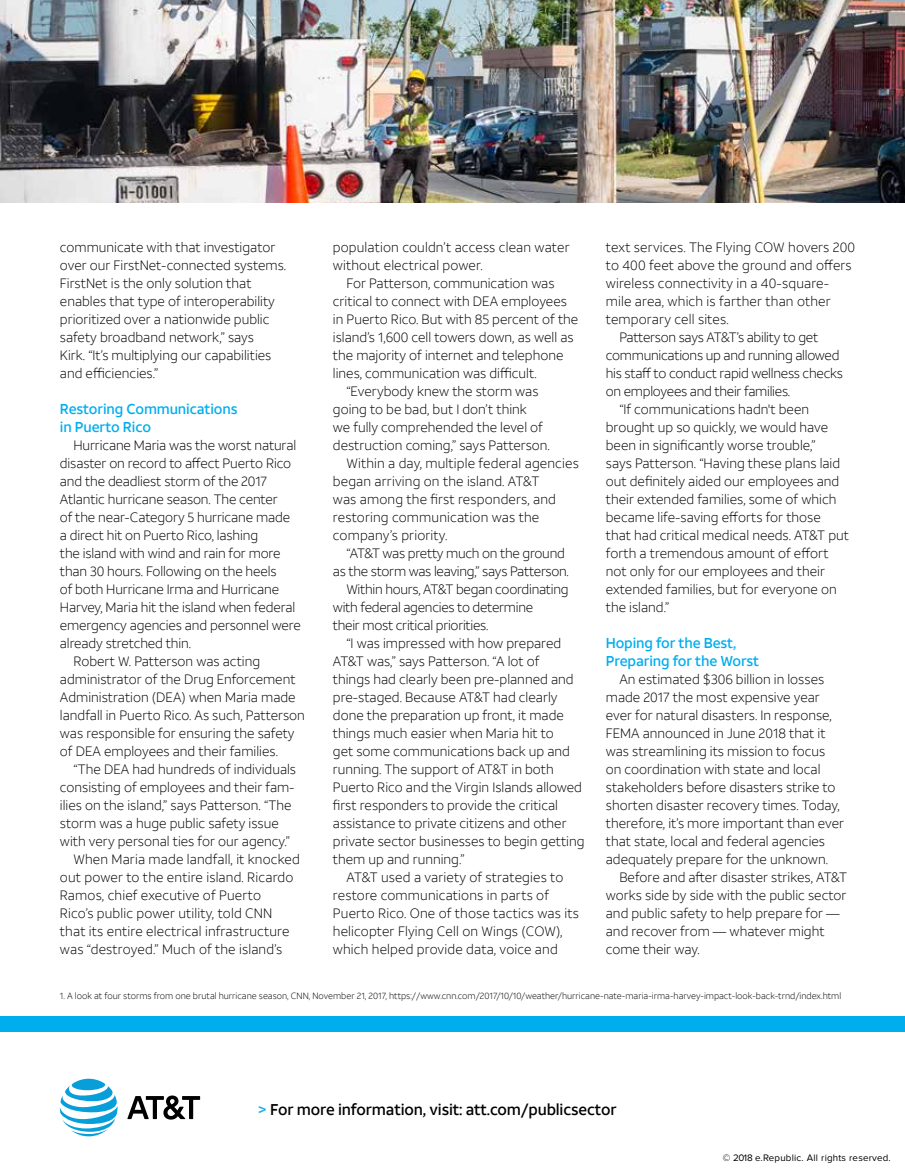
<style>
.page{position:relative;width:905px;height:1175px;background:#fff}
.page>*{position:absolute;margin:0;border:0;box-sizing:border-box;transform-origin:0 0}
.t1{font:500 15.6px "ATT Aleck Sans";letter-spacing:-.01em;color:#000}
.t2{font:500 14.25px/18px "ATT Aleck Sans";letter-spacing:-.01em;color:#00aeef}
.t3{font:300 13.5px/18px "ATT Aleck Sans";color:#000}
.t4{font:300 13.5px "ATT Aleck Sans";letter-spacing:-.02em;color:#000}
.t5{font:9.75px "Proxima Nova";letter-spacing:.02em;color:#000}
.t6{font:300 9px "ATT Aleck Sans";color:#000}
.s1{color:#19aee5}
</style>
<div class="page">
<img style="left:0;top:0;width:904px;height:202px">
<svg style="left:127px;top:1095px;width:73px;height:24px"></svg>
<svg style="left:60px;top:1078px;width:57px;height:58px"></svg>
<div style="left:0;top:1016px;width:904px;height:15px;background:#00aeef"></div>
<p class="t3" style="left:606px;top:238px;width:251px">text services. The Flying COW hovers 200</p>
<p class="t3" style="left:606px;top:256px;width:247px">to 400 feet above the ground and offers</p>
<p class="t3" style="left:606px;top:274px;width:225px">wireless connectivity in a 40-square-</p>
<p class="t3" style="left:606px;top:292px;width:226px">mile area, which is farther than other</p>
<p class="t3" style="left:606px;top:310px;width:124px">temporary cell sites.</p>
<p class="t4" style="left:619px;top:329px;width:200px">Patterson says AT&amp;T’s ability to get</p>
<p class="t4" style="left:606px;top:347px;width:235px">communications up and running allowed</p>
<p class="t4" style="left:606px;top:365px;width:239px">his staff to conduct rapid wellness checks</p>
<p class="t4" style="left:606px;top:383px;width:186px">on employees and their families.</p>
<p class="t3" style="left:619px;top:400px;width:191px">“If communications hadn't been</p>
<p class="t3" style="left:606px;top:418px;width:224px">brought up so quickly, we would have</p>
<p class="t3" style="left:606px;top:436px;width:211px">been in significantly worse trouble,”</p>
<p class="t3" style="left:606px;top:454px;width:236px">says Patterson. “Having these plans laid</p>
<p class="t3" style="left:606px;top:472px;width:235px">out definitely aided our employees and</p>
<p class="t3" style="left:606px;top:490px;width:232px">their extended families, some of which</p>
<p class="t3" style="left:606px;top:508px;width:216px">became life-saving efforts for those</p>
<p class="t3" style="left:606px;top:526px;width:245px">that had critical medical needs. AT&amp;T put</p>
<p class="t3" style="left:606px;top:544px;width:224px">forth a tremendous amount of effort</p>
<p class="t3" style="left:606px;top:562px;width:221px">not only for our employees and their</p>
<p class="t3" style="left:606px;top:580px;width:232px">extended families, but for everyone on</p>
<p class="t3" style="left:606px;top:598px;width:65px">the island.”</p>
<p class="t2" style="left:606px;top:634px;width:155px">Hoping for the Best,<br>Preparing for the Worst</p>
<p class="t3" style="left:606px;top:670px;width:240px;text-indent:14px">An estimated $306 billion in losses made 2017 the most expensive year ever for natural disasters. In response, FEMA announced in June 2018 that it was streamlining its mission to focus on coordination with state and local stakeholders before disasters strike to shorten disaster recovery times. Today, therefore, it’s more important than ever that state, local and federal agencies adequately prepare for the unknown.</p>
<p class="t3" style="left:606px;top:868px;width:243px;text-indent:14px">Before and after disaster strikes, AT&amp;T works side by side with the public sector and public safety to help prepare for — and recover from — whatever might come their way.</p>
<p class="t6" style="left:60px;top:990px;width:782px">1. A look at four storms from one brutal hurricane season, CNN, November 21, 2017, https://www.cnn.com/2017/10/10/weather/hurricane-nate-maria-irma-harvey-impact-look-back-trnd/index.html</p>
<p class="t3" style="left:333px;top:238px;width:238px">population couldn’t access clean water without electrical power.</p>
<p class="t3" style="left:346px;top:274px;width:210px">For Patterson, communication was</p>
<p class="t3" style="left:333px;top:292px;width:235px">critical to connect with DEA employees</p>
<p class="t3" style="left:333px;top:310px;width:247px">in Puerto Rico. But with 85 percent of the</p>
<p class="t3" style="left:333px;top:328px;width:242px">island’s 1,600 cell towers down, as well as</p>
<p class="t3" style="left:333px;top:346px;width:232px">the majority of internet and telephone</p>
<p class="t3" style="left:333px;top:364px;width:205px">lines, communication was difficult.</p>
<p class="t3" style="left:346px;top:382px;width:194px">“Everybody knew the storm was</p>
<p class="t3" style="left:333px;top:400px;width:195px">going to be bad, but I don’t think</p>
<p class="t3" style="left:333px;top:418px;width:211px">we fully comprehended the level of</p>
<p class="t3" style="left:333px;top:436px;width:218px">destruction coming,” says Patterson.</p>
<p class="t3" style="left:346px;top:454px;width:234px">Within a day, multiple federal agencies</p>
<p class="t3" style="left:333px;top:472px;width:208px">began arriving on the island. AT&amp;T</p>
<p class="t3" style="left:333px;top:490px;width:224px">was among the first responders, and</p>
<p class="t3" style="left:333px;top:508px;width:208px">restoring communication was the</p>
<p class="t3" style="left:333px;top:526px;width:116px">company’s priority.</p>
<p class="t4" style="left:346px;top:545px;width:220px">“AT&amp;T was pretty much on the ground</p>
<p class="t4" style="left:333px;top:563px;width:237px">as the storm was leaving,” says Patterson.</p>
<p class="t4" style="left:346px;top:581px;width:224px">Within hours, AT&amp;T began coordinating</p>
<p class="t4" style="left:333px;top:599px;width:202px">with federal agencies to determine</p>
<p class="t4" style="left:333px;top:617px;width:157px">their most critical priorities.</p>
<p class="t3" style="left:346px;top:634px;width:216px">“I was impressed with how prepared</p>
<p class="t3" style="left:333px;top:652px;width:208px">AT&amp;T was,” says Patterson. “A lot of</p>
<p class="t3" style="left:333px;top:670px;width:242px">things had clearly been pre-planned and</p>
<p class="t3" style="left:333px;top:688px;width:226px">pre-staged. Because AT&amp;T had clearly</p>
<p class="t3" style="left:333px;top:706px;width:232px">done the preparation up front, it made</p>
<p class="t3" style="left:333px;top:724px;width:222px">things much easier when Maria hit to</p>
<p class="t3" style="left:333px;top:742px;width:239px">get some communications back up and</p>
<p class="t3" style="left:333px;top:760px;width:222px">running. The support of AT&amp;T in both</p>
<p class="t3" style="left:333px;top:778px;width:251px">Puerto Rico and the Virgin Islands allowed</p>
<p class="t3" style="left:333px;top:796px;width:227px">first responders to provide the critical</p>
<p class="t3" style="left:333px;top:814px;width:235px">assistance to private citizens and other</p>
<p class="t3" style="left:333px;top:832px;width:253px">private sector businesses to begin getting</p>
<p class="t3" style="left:333px;top:850px;width:133px">them up and running.”</p>
<p class="t3" style="left:346px;top:868px;width:218px">AT&amp;T used a variety of strategies to</p>
<p class="t3" style="left:333px;top:886px;width:218px">restore communications in parts of</p>
<p class="t3" style="left:333px;top:904px;width:247px">Puerto Rico. One of those tactics was its</p>
<p class="t3" style="left:333px;top:922px;width:231px">helicopter Flying Cell on Wings (COW),</p>
<p class="t3" style="left:333px;top:940px;width:226px">which helped provide data, voice and</p>
<p class="t3" style="left:60px;top:238px;width:228px">communicate with that investigator over our FirstNet-connected systems.<br>FirstNet is the only solution that enables that type of interoperability prioritized over a nationwide public safety broadband network,” says<br>Kirk. “It’s multiplying our capabilities and efficiencies.”</p>
<p class="t2" style="left:60px;top:400px;width:179px">Restoring Communications in Puerto Rico</p>
<p class="t3" style="left:73px;top:436px;width:224px">Hurricane Maria was the worst natural</p>
<p class="t3" style="left:60px;top:454px;width:233px">disaster on record to affect Puerto Rico</p>
<p class="t3" style="left:60px;top:472px;width:209px">and the deadliest storm of the 2017</p>
<p class="t3" style="left:60px;top:490px;width:219px">Atlantic hurricane season. The center</p>
<p class="t3" style="left:60px;top:508px;width:232px">of the near-Category 5 hurricane made</p>
<p class="t3" style="left:60px;top:526px;width:200px">a direct hit on Puerto Rico, lashing</p>
<p class="t3" style="left:60px;top:544px;width:222px">the island with wind and rain for more</p>
<p class="t3" style="left:60px;top:562px;width:218px">than 30 hours. Following on the heels</p>
<p class="t3" style="left:60px;top:580px;width:221px">of both Hurricane Irma and Hurricane</p>
<p class="t3" style="left:60px;top:598px;width:237px">Harvey, Maria hit the island when federal</p>
<p class="t3" style="left:60px;top:616px;width:242px">emergency agencies and personnel were</p>
<p class="t3" style="left:60px;top:634px;width:132px">already stretched thin.</p>
<p class="t3" style="left:73px;top:652px;width:188px">Robert W. Patterson was acting</p>
<p class="t3" style="left:60px;top:670px;width:237px">administrator of the Drug Enforcement</p>
<p class="t3" style="left:60px;top:688px;width:237px">Administration (DEA) when Maria made</p>
<p class="t3" style="left:60px;top:706px;width:246px">landfall in Puerto Rico. As such, Patterson</p>
<p class="t3" style="left:60px;top:724px;width:236px">was responsible for ensuring the safety</p>
<p class="t3" style="left:60px;top:742px;width:219px">of DEA employees and their families.</p>
<p class="t3" style="left:73px;top:760px;width:224px">“The DEA had hundreds of individuals</p>
<p class="t3" style="left:60px;top:778px;width:236px">consisting of employees and their fam-</p>
<p class="t3" style="left:60px;top:796px;width:233px">ilies on the island,” says Patterson. “The</p>
<p class="t3" style="left:60px;top:814px;width:220px">storm was a huge public safety issue</p>
<p class="t3" style="left:60px;top:832px;width:232px">with very personal ties for our agency.”</p>
<p class="t3" style="left:73px;top:850px;width:228px">When Maria made landfall, it knocked</p>
<p class="t3" style="left:60px;top:868px;width:235px">out power to the entire island. Ricardo</p>
<p class="t3" style="left:60px;top:886px;width:202px">Ramos, chief executive of Puerto</p>
<p class="t3" style="left:60px;top:904px;width:214px">Rico’s public power utility, told CNN</p>
<p class="t3" style="left:60px;top:922px;width:231px">that its entire electrical infrastructure</p>
<p class="t3" style="left:60px;top:940px;width:224px">was “destroyed.” Much of the island’s</p>
<p class="t1" style="left:258px;top:1099px;width:360px"><span class="s1">&gt;</span> For more information, visit: att.com/publicsector</p>
<p class="t5" style="left:723px;top:1152px;width:169px">© 2018 e.Republic. All rights reserved.</p>
</div>
